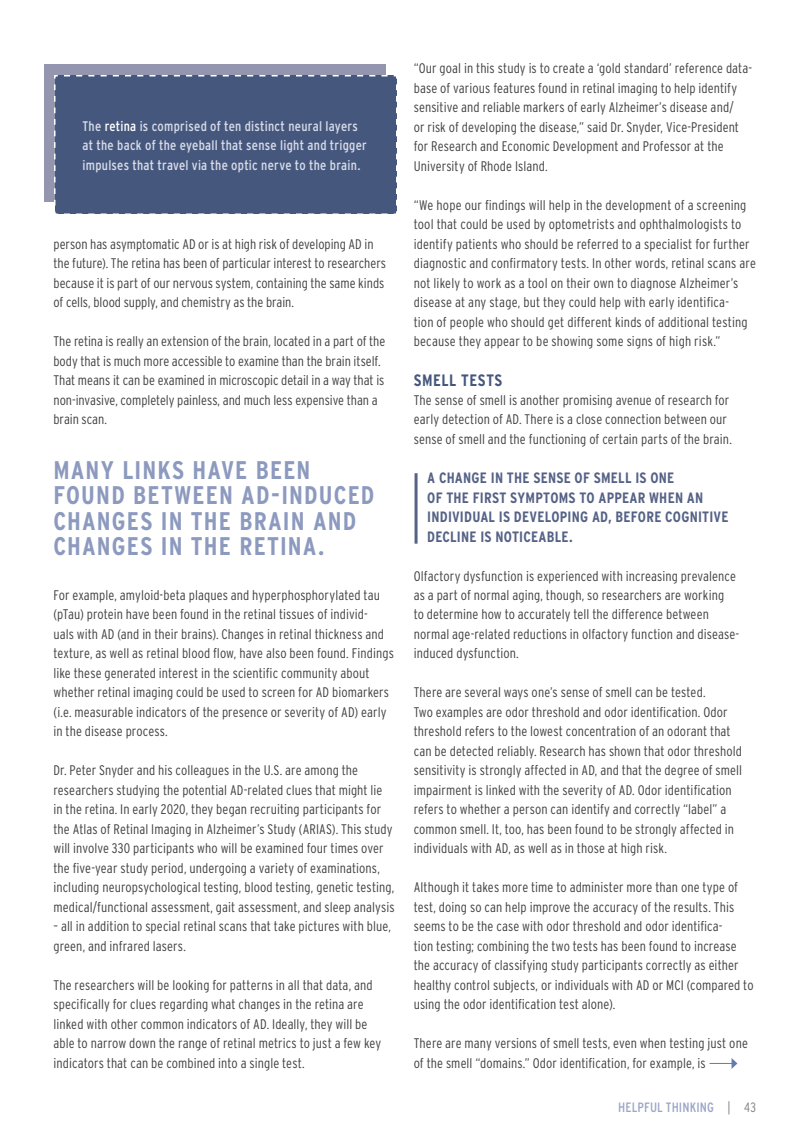
<style>
.page{position:relative;width:810px;height:1134px;background:#fff}
.page>*{position:absolute;margin:0;border:0;box-sizing:border-box;transform-origin:0 0}
.t1{font:700 condensed 25.5px/25.5px "Interstate";letter-spacing:.045em;color:#8d9abf}
.t2{font:700 condensed 16.5px "Interstate";letter-spacing:.035em;color:#45577d}
.t3{font:700 condensed 15px/19.5px "Interstate";letter-spacing:.015em;color:#556286}
.t4{font:300 condensed 13.8px/19.5px "Interstate";letter-spacing:.005em;color:#414042}
.t5{font:condensed 13.8px/19.5px "Interstate";letter-spacing:.02em;color:#d8dbe8}
.t6{font:condensed 13.5px "Interstate";letter-spacing:.01em;color:#9ba5c6}
.s1{color:#fff}
.s2{font-weight:300;color:#808285}
</style>
<div class="page">
<div style="left:44px;top:64px;width:342px;height:138px;background:#9496af"></div>
<hr style="left:415px;top:473px;width:3px;height:71px;background:#556286">
<div style="left:54px;top:75px;width:343px;height:139px;background:#45577d"></div>
<svg style="left:710px;top:1058px;width:27px;height:11px"></svg>
<p class="t5" style="left:82px;top:116px;width:286px">The <span class="s1">retina</span> is comprised of ten distinct neural layers at the back of the eyeball that sense light and trigger impulses that travel via the optic nerve to the brain.</p>
<p class="t4" style="left:53px;top:234px;width:334px">person has asymptomatic AD or is at high risk of developing AD in the future). The retina has been of particular interest to researchers because it is part of our nervous system, containing the same kinds of cells, blood supply, and chemistry as the brain.</p>
<p class="t4" style="left:53px;top:332px;width:333px">The retina is really an extension of the brain, located in a part of the body that is much more accessible to examine than the brain itself.<br>That means it can be examined in microscopic detail in a way that is non-invasive, completely painless, and much less expensive than a brain scan.</p>
<h1 class="t1" style="left:53px;top:457px;width:322px">MANY LINKS HAVE BEEN<br>FOUND BETWEEN AD-INDUCED<br>CHANGES IN THE BRAIN AND<br>CHANGES IN THE RETINA.</h1>
<p class="t4" style="left:53px;top:585px;width:342px">For example, amyloid-beta plaques and hyperphosphorylated tau (pTau) protein have been found in the retinal tissues of individ-<br>uals with AD (and in their brains). Changes in retinal thickness and texture, as well as retinal blood flow, have also been found. Findings like these generated interest in the scientific community about whether retinal imaging could be used to screen for AD biomarkers (i.e. measurable indicators of the presence or severity of AD) early in the disease process.</p>
<p class="t4" style="left:53px;top:761px;width:343px">Dr. Peter Snyder and his colleagues in the U.S. are among the researchers studying the potential AD-related clues that might lie in the retina. In early 2020, they began recruiting participants for the Atlas of Retinal Imaging in Alzheimer’s Study (ARIAS). This study will involve 330 participants who will be examined four times over the five-year study period, undergoing a variety of examinations, including neuropsychological testing, blood testing, genetic testing, medical/functional assessment, gait assessment, and sleep analysis</p>
<p class="t4" style="left:53px;top:917px;width:339px">– all in addition to special retinal scans that take pictures with blue, green, and infrared lasers.</p>
<p class="t4" style="left:53px;top:975px;width:329px">The researchers will be looking for patterns in all that data, and specifically for clues regarding what changes in the retina are linked with other common indicators of AD. Ideally, they will be able to narrow down the range of retinal metrics to just a few key indicators that can be combined into a single test.</p>
<p class="t4" style="left:414px;top:59px;width:340px">“Our goal in this study is to create a ‘gold standard’ reference data&shy;base of various features found in retinal imaging to help identify sensitive and reliable markers of early Alzheimer’s disease and/<br>or risk of developing the disease,” said Dr. Snyder, Vice-President for Research and Economic Development and Professor at the University of Rhode Island.</p>
<p class="t4" style="left:414px;top:195px;width:344px">“We hope our findings will help in the development of a screening tool that could be used by optometrists and ophthalmologists to identify patients who should be referred to a specialist for further diagnostic and confirmatory tests. In other words, retinal scans are not likely to work as a tool on their own to diagnose Alzheimer’s disease at any stage, but they could help with early identifica-<br>tion of people who should get different kinds of additional testing because they appear to be showing some signs of high risk.”</p>
<p class="t2" style="left:414px;top:370px;width:90px">SMELL TESTS</p>
<p class="t4" style="left:414px;top:390px;width:320px">The sense of smell is another promising avenue of research for early detection of AD. There is a close connection between our sense of smell and the functioning of certain parts of the brain.</p>
<p class="t3" style="left:427px;top:468px;width:303px">A CHANGE IN THE SENSE OF SMELL IS ONE<br>OF THE FIRST SYMPTOMS TO APPEAR WHEN AN INDIVIDUAL IS DEVELOPING AD, BEFORE COGNITIVE DECLINE IS NOTICEABLE.</p>
<p class="t4" style="left:414px;top:566px;width:327px">Olfactory dysfunction is experienced with increasing prevalence as a part of normal aging, though, so researchers are working<br>to determine how to accurately tell the difference between normal age-related reductions in olfactory function and disease&shy;induced dysfunction.</p>
<p class="t4" style="left:414px;top:683px;width:330px">There are several ways one’s sense of smell can be tested.<br>Two examples are odor threshold and odor identification. Odor threshold refers to the lowest concentration of an odorant that can be detected reliably. Research has shown that odor threshold sensitivity is strongly affected in AD, and that the degree of smell impairment is linked with the severity of AD. Odor identification refers to whether a person can identify and correctly “label” a common smell. It, too, has been found to be strongly affected in individuals with AD, as well as in those at high risk.</p>
<p class="t4" style="left:414px;top:878px;width:341px">Although it takes more time to administer more than one type of test, doing so can help improve the accuracy of the results. This seems to be the case with odor threshold and odor identifica-<br>tion testing; combining the two tests has been found to increase the accuracy of classifying study participants correctly as either healthy control subjects, or individuals with AD or MCI (compared to using the odor identification test alone).</p>
<p class="t4" style="left:414px;top:1034px;width:336px">There are many versions of smell tests, even when testing just one of the smell “domains.” Odor identification, for example, is</p>
<p class="t6" style="left:618px;top:1099px;width:139px">HELPFUL THINKING <span class="s2">| 43</span></p>
</div>
